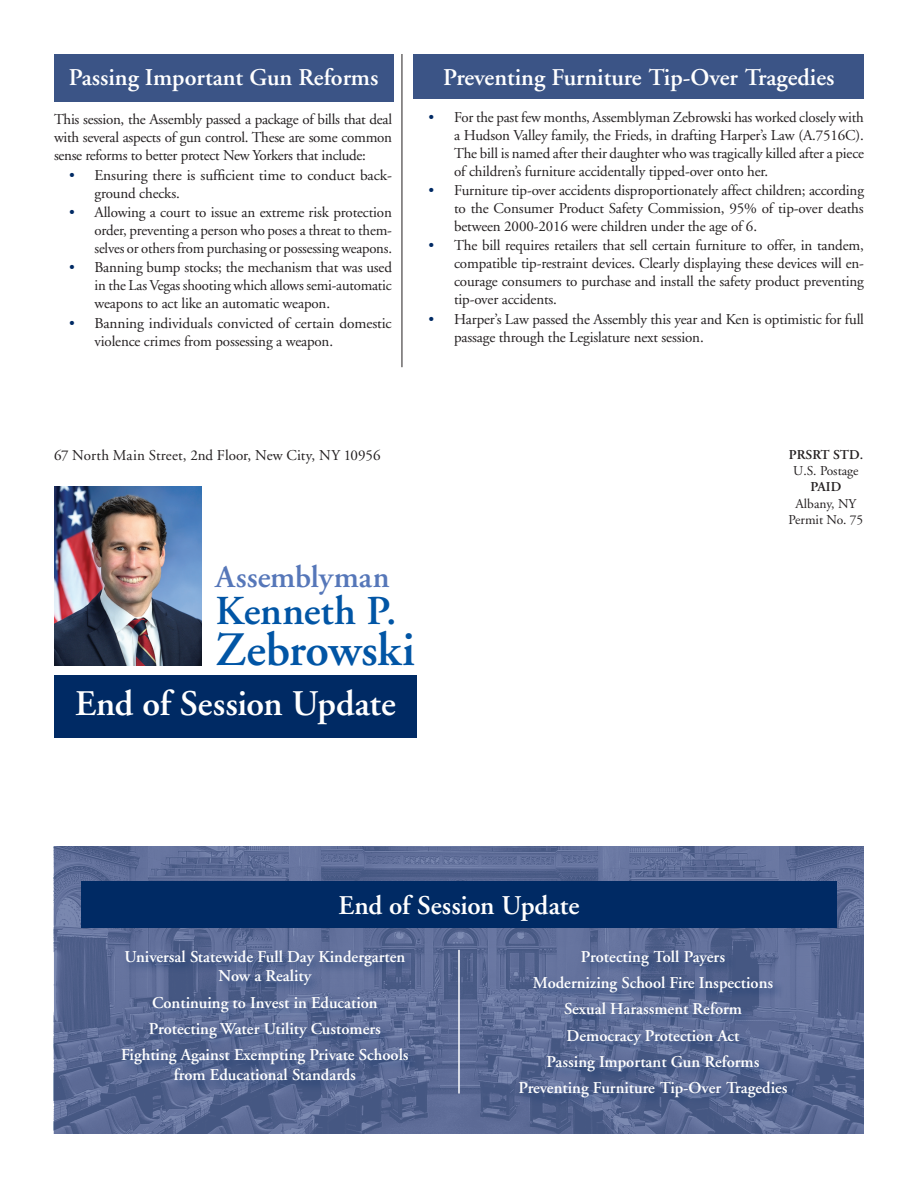
<style>
.page{position:relative;width:918px;height:1188px;background:#fff}
.page>*{position:absolute;margin:0;border:0;box-sizing:border-box;transform-origin:0 0}
.t1{font:600 47.85px "Adobe Garamond";letter-spacing:-.005em;color:#0155a5}
.t2{font:600 41.1px "Adobe Garamond";color:#0155a5}
.t3{font:600 36px "Adobe Garamond";letter-spacing:-.005em;color:#fff}
.t4{font:600 31.5px "Adobe Garamond";color:#5677b9}
.t5{font:600 27px "Adobe Garamond";letter-spacing:-.005em;color:#fff}
.t6{font:600 24px "Adobe Garamond";color:#fff}
.t7{font:600 16.5px/26.2px "Adobe Garamond";color:#fff;text-align:center}
.t8{font:15px/18px "Adobe Garamond";letter-spacing:-.01em;color:#231f20;text-align:justify}
.t9{font:13.5px/16.2px "Adobe Garamond";color:#231f20;text-align:center}
.t10{font:600 13.5px "Adobe Garamond";color:#231f20}
.s1{color:#002a64}
</style>
<div class="page">
<img style="left:54px;top:486px;width:148px;height:179px">
<div style="left:54px;top:675px;width:363px;height:63px;background:#002a64"></div>
<hr style="left:402px;top:54px;width:1px;height:313px;background:#231f20">
<img style="left:54px;top:846px;width:810px;height:288px">
<div style="left:120px;top:948px;width:679px;height:162px;background:#002a64;opacity:.55"></div>
<hr style="left:458px;top:950px;width:2px;height:144px;background:#fff">
<div style="left:81px;top:881px;width:756px;height:47px;background:#002a64"></div>
<div style="left:54px;top:54px;width:339px;height:48px;background:#3b5486"></div>
<div style="left:414px;top:54px;width:450px;height:45px;background:#3b5486"></div>
<h3 class="t6" style="left:69px;top:64px;width:311px">Passing Important Gun Reforms</h3>
<h3 class="t6" style="left:443px;top:64px;width:393px">Preventing Furniture Tip-Over Tragedies</h3>
<p class="t8" style="left:454px;top:108px;width:411px;text-indent:-26px"><span class="s1">•</span> For the past few months, Assemblyman Zebrowski has worked closely with a Hudson Valley family, the Frieds, in drafting Harper’s Law (A.7516C).<br>The bill is named after their daughter who was tragically killed after a piece of children’s furniture accidentally tipped-over onto her.</p>
<p class="t8" style="left:454px;top:182px;width:411px;text-indent:-26px"><span class="s1">•</span> Furniture tip-over accidents disproportionately affect children; according to the Consumer Product Safety Commission, 95% of tip-over deaths between 2000-2016 were children under the age of 6.</p>
<p class="t8" style="left:454px;top:237px;width:411px;text-indent:-26px"><span class="s1">•</span> The bill requires retailers that sell certain furniture to offer, in tandem, compatible tip-restraint devices. Clearly displaying these devices will en&shy;courage consumers to purchase and install the safety product preventing tip-over accidents.</p>
<p class="t8" style="left:454px;top:310px;width:411px;text-indent:-26px"><span class="s1">•</span> Harper’s Law passed the Assembly this year and Ken is optimistic for full passage through the Legislature next session.</p>
<p class="t8" style="left:54px;top:111px;width:340px">This session, the Assembly passed a package of bills that deal with several aspects of gun control. These are some common sense reforms to better protect New Yorkers that include:</p>
<p class="t8" style="left:94px;top:166px;width:299px;text-indent:-26px"><span class="s1">•</span> Ensuring there is sufficient time to conduct back&shy;ground checks.</p>
<p class="t8" style="left:94px;top:204px;width:299px;text-indent:-26px"><span class="s1">•</span> Allowing a court to issue an extreme risk protection order, preventing a person who poses a threat to them&shy;selves or others from purchasing or possessing weapons.</p>
<p class="t8" style="left:94px;top:259px;width:299px;text-indent:-26px"><span class="s1">•</span> Banning bump stocks; the mechanism that was used in the Las Vegas shooting which allows semi-automatic weapons to act like an automatic weapon.</p>
<p class="t8" style="left:94px;top:314px;width:299px;text-indent:-26px"><span class="s1">•</span> Banning individuals convicted of certain domestic violence crimes from possessing a weapon.</p>
<p class="t8" style="left:54px;top:447px;width:328px">67 North Main Street, 2nd Floor, New City, NY 10956</p>
<h3 class="t4" style="left:215px;top:560px;width:176px">Assemblyman</h3>
<h2 class="t2" style="left:215px;top:589px;width:183px">Kenneth P.</h2>
<h1 class="t1" style="left:215px;top:624px;width:201px">Zebrowski</h1>
<h3 class="t3" style="left:75px;top:684px;width:322px">End of Session Update</h3>
<h3 class="t5" style="left:338px;top:891px;width:243px">End of Session Update</h3>
<p class="t10" style="left:789px;top:447px;width:76px">PRSRT STD.</p>
<p class="t9" style="left:793px;top:463px;width:67px">U.S. Postage</p>
<p class="t10" style="left:811px;top:480px;width:32px">PAID</p>
<p class="t9" style="left:789px;top:496px;width:76px">Albany, NY<br>Permit No. 75</p>
<p class="t7" style="left:124px;top:947px;width:282px;line-height:19.5px">Universal Statewide Full Day Kindergarten<br>Now a Reality</p>
<p class="t7" style="left:121px;top:990px;width:289px">Continuing to Invest in Education<br>Protecting Water Utility Customers<br>Fighting Against Exempting Private Schools</p>
<p class="t7" style="left:174px;top:1062px;width:184px">from Educational Standards</p>
<p class="t7" style="left:519px;top:944px;width:270px">Protecting Toll Payers<br>Modernizing School Fire Inspections<br>Sexual Harassment Reform<br>Democracy Protection Act<br>Passing Important Gun Reforms<br>Preventing Furniture Tip-Over Tragedies</p>
</div>
